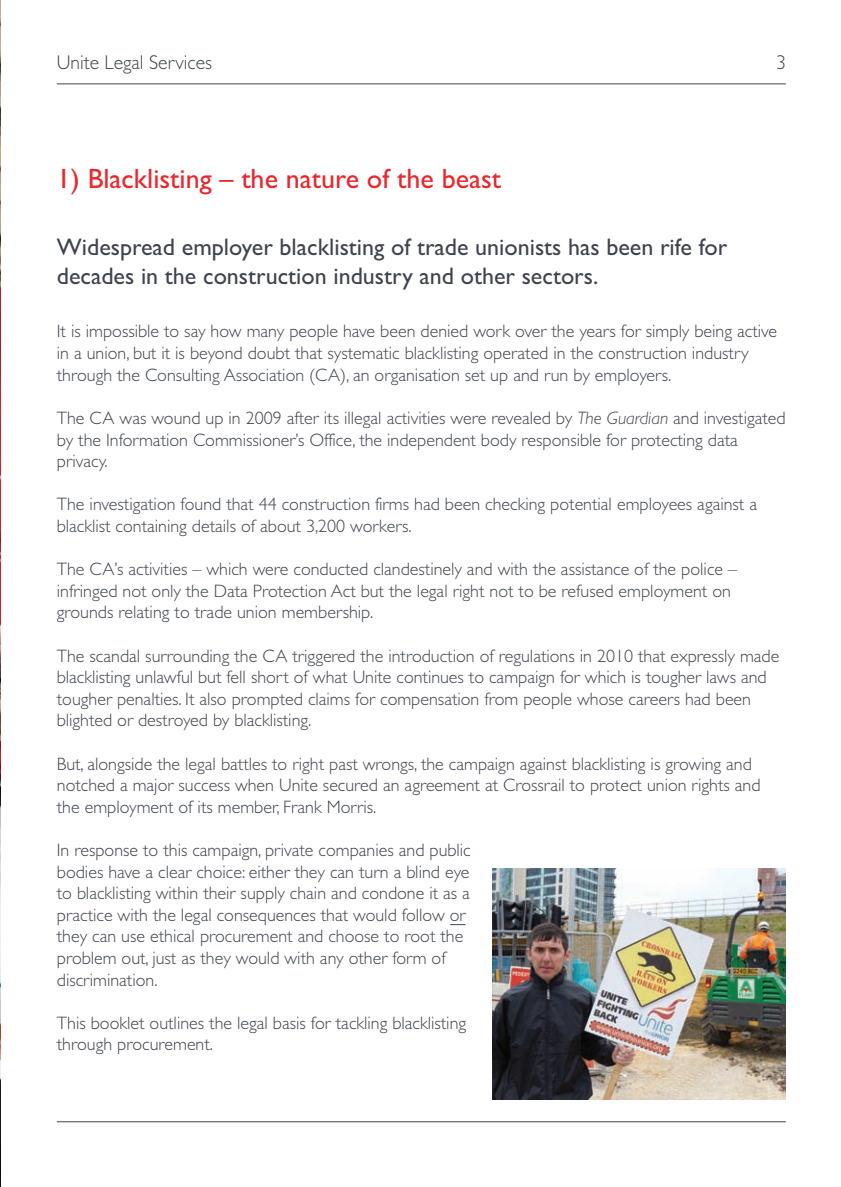
<style>
.page{position:relative;width:841px;height:1187px;background:#fff}
.page>*{position:absolute;margin:0;border:0;box-sizing:border-box;transform-origin:0 0}
.t1{font:28px "Gill Sans";color:#e9282d}
.t2{font:24px/28.8px "Gill Sans";color:#3e444f}
.t3{font:300 20px "Gill Sans";color:#3e444f}
.t4{font:300 18px/21.6px "Gill Sans";color:#3e444f}
.s1{font-family:"Gill Sans Std";font-style:italic}
</style>
<div class="page">
<hr style="left:57px;top:84px;width:728px;height:1px;background:#3e444f">
<hr style="left:57px;top:1121px;width:728px;height:1px;background:#3e444f">
<svg style="left:450px;top:924px;width:15px;height:1px"></svg>
<img style="left:0;top:1px;width:1px;height:1185px">
<img style="left:492px;top:868px;width:293px;height:231px">
<p class="t3" style="left:57px;top:51px;width:157px">Unite Legal Services</p>
<p class="t3" style="left:776px;top:51px;width:11px">3</p>
<h1 class="t1" style="left:57px;top:162px;width:446px">1) Blacklisting – the nature of the beast</h1>
<h2 class="t2" style="left:57px;top:232px;width:672px">Widespread employer blacklisting of trade unionists has been rife for decades in the construction industry and other sectors.</h2>
<p class="t4" style="left:57px;top:320px;width:721px">It is impossible to say how many people have been denied work over the years for simply being active in a union, but it is beyond doubt that systematic blacklisting operated in the construction industry through the Consulting Association (CA), an organisation set up and run by employers.</p>
<p class="t4" style="left:57px;top:407px;width:730px">The CA was wound up in 2009 after its illegal activities were revealed by <span class="s1">The Guardian</span> and investigated by the Information Commissioner’s Office, the independent body responsible for protecting data privacy.</p>
<p class="t4" style="left:57px;top:493px;width:701px">The investigation found that 44 construction firms had been checking potential employees against a blacklist containing details of about 3,200 workers.</p>
<p class="t4" style="left:57px;top:558px;width:681px">The CA’s activities – which were conducted clandestinely and with the assistance of the police – infringed not only the Data Protection Act but the legal right not to be refused employment on grounds relating to trade union membership.</p>
<p class="t4" style="left:57px;top:644px;width:724px">The scandal surrounding the CA triggered the introduction of regulations in 2010 that expressly made blacklisting unlawful but fell short of what Unite continues to campaign for which is tougher laws and tougher penalties. It also prompted claims for compensation from people whose careers had been blighted or destroyed by blacklisting.</p>
<p class="t4" style="left:57px;top:752px;width:705px">But, alongside the legal battles to right past wrongs, the campaign against blacklisting is growing and notched a major success when Unite secured an agreement at Crossrail to protect union rights and the employment of its member, Frank Morris.</p>
<p class="t4" style="left:57px;top:839px;width:415px">In response to this campaign, private companies and public bodies have a clear choice: either they can turn a blind eye to blacklisting within their supply chain and condone it as a practice with the legal consequences that would follow or they can use ethical procurement and choose to root the problem out, just as they would with any other form of discrimination.</p>
<p class="t4" style="left:57px;top:1012px;width:411px">This booklet outlines the legal basis for tackling blacklisting through procurement.</p>
</div>
